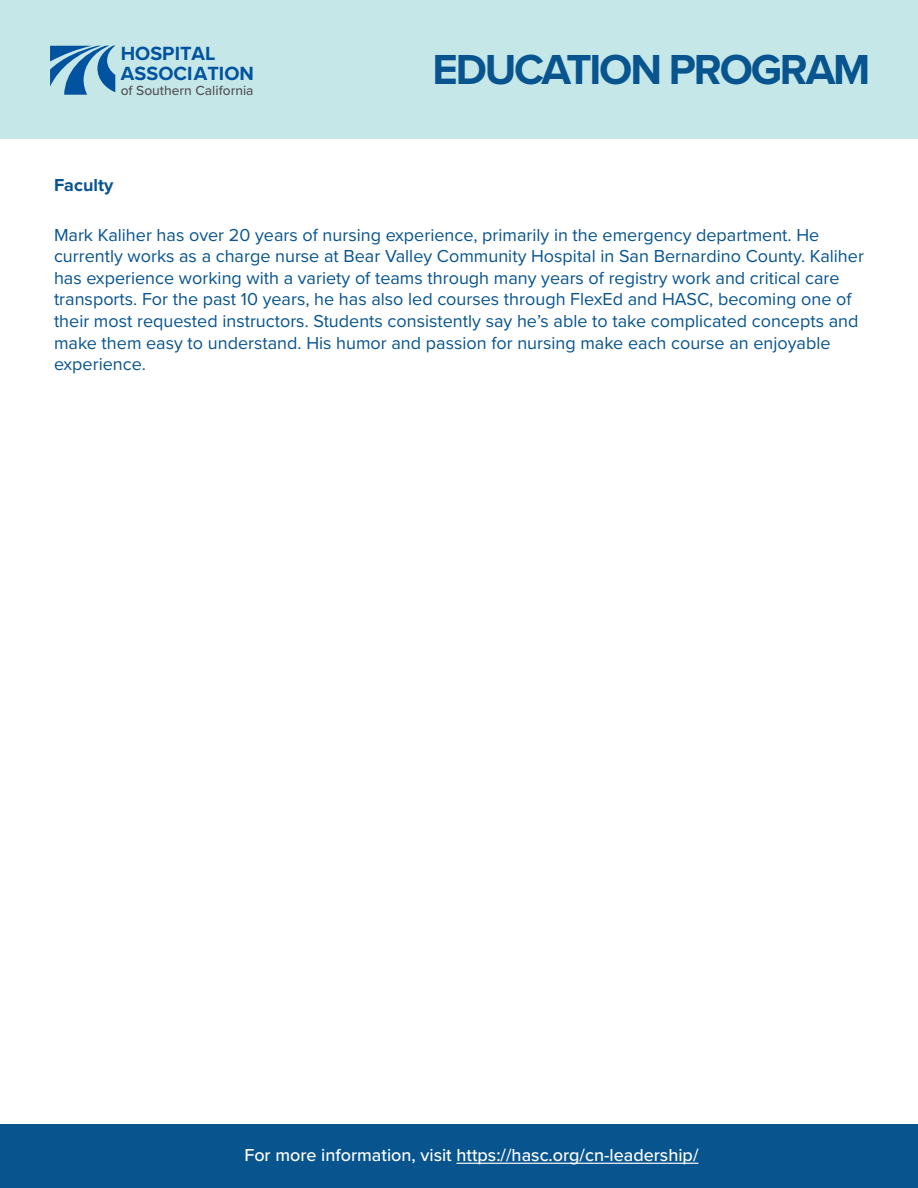
<style>
.page{position:relative;width:918px;height:1188px;background:#fff}
.page>*{position:absolute;margin:0;border:0;box-sizing:border-box;transform-origin:0 0}
.t1{font:700 43.5px "Proxima Nova";letter-spacing:-.05em;color:#07548f}
.t2{font:700 19.8px/20.1px "Proxima Nova";color:#0153a0}
.t3{font:18px/21.6px "Proxima Nova";color:#07548f}
.t4{font:500 18px "Proxima Nova";color:#fff}
.t5{font:700 18px "Proxima Nova";color:#07548f}
.t6{font:500 13.8px "Proxima Nova";color:#545457}
</style>
<div class="page">
<div style="left:0;top:0;width:918px;height:139px;background:#c6e7e8"></div>
<svg style="left:50px;top:46px;width:66px;height:49px"></svg>
<div style="left:0;top:1125px;width:918px;height:63px;background:#07548f"></div>
<hr style="left:456px;top:1163px;width:243px;height:1px;background:#fff">
<p class="t2" style="left:121px;top:43px;width:135px">HOSPITAL<br>ASSOCIATION</p>
<p class="t6" style="left:121px;top:80px;width:134px">of Southern California</p>
<p class="t1" style="left:432px;top:37px;width:440px">EDUCATION PROGRAM</p>
<p class="t5" style="left:54px;top:172px;width:61px">Faculty</p>
<p class="t3" style="left:54px;top:223px;width:811px">Mark Kaliher has over 20 years of nursing experience, primarily in the emergency department. He currently works as a charge nurse at Bear Valley Community Hospital in San Bernardino County. Kaliher has experience working with a variety of teams through many years of registry work and critical care transports. For the past 10 years, he has also led courses through FlexEd and HASC, becoming one of their most requested instructors. Students consistently say he’s able to take complicated concepts and make them easy to understand. His humor and passion for nursing make each course an enjoyable experience.</p>
<p class="t4" style="left:244px;top:1141px;width:456px">For more information, visit https://hasc.org/cn-leadership/</p>
</div>
